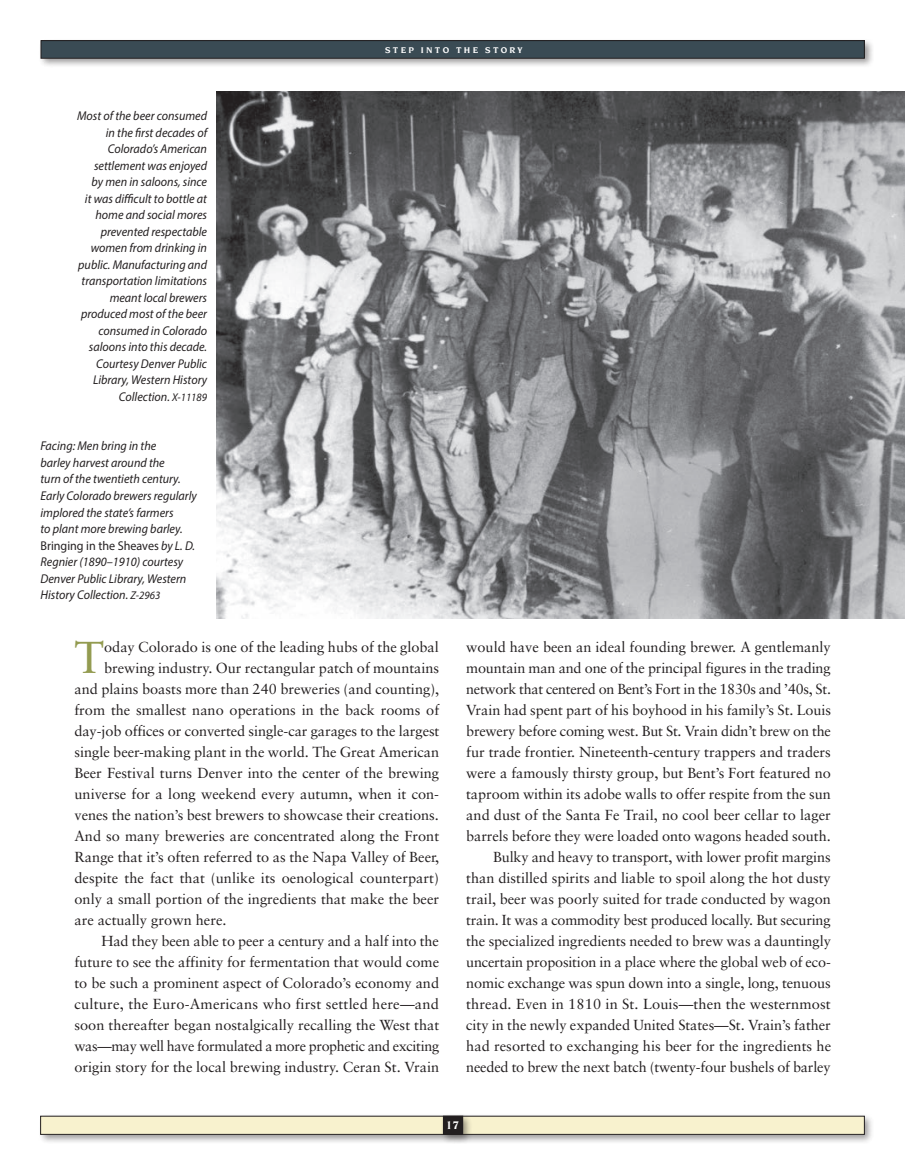
<style>
.page{position:relative;width:905px;height:1175px;background:#fff}
.page>*{position:absolute;margin:0;border:0;box-sizing:border-box;transform-origin:0 0}
.t1{font:44.7px "Sabon";color:#939b50}
.t2{font:14.55px/21px "Sabon";color:#231f20;text-align:right}
.t3{font:14.55px "Sabon";letter-spacing:-.025em;color:#231f20}
.t4{font:italic 12.75px/16.5px "Myriad Pro";color:#231f20;text-align:right;scale:.95 1}
.t5{font:700 12px "Novarese";color:#fff}
.t6{font:700 9px "Novarese";letter-spacing:.25em;color:#fff}
.s1{font-size:11.25px}
.s2{font-style:normal}
</style>
<div class="page">
<div style="left:38px;top:1113px;width:836px;height:31px;background:#231f20;opacity:.45"></div>
<div style="left:41px;top:1116px;width:823px;height:18px;background:#f8f2ce"></div>
<div style="left:440px;top:1113px;width:32px;height:31px;background:#231f20;opacity:.45"></div>
<div style="left:443px;top:1116px;width:19px;height:18px;background:#231f20"></div>
<div style="left:443px;top:1116px;width:20px;height:18px;border:1px solid #231f20"></div>
<div style="left:38px;top:38px;width:836px;height:30px;background:#231f20;opacity:.45"></div>
<div style="left:41px;top:41px;width:823px;height:17px;background:#3a4b54"></div>
<div style="left:41px;top:41px;width:823px;height:17px;border:1px solid #231f20"></div>
<img style="left:216px;top:91px;width:688px;height:527px">
<p class="t4" style="left:77px;top:107px;width:138px">Most of the beer consumed in the first decades of<br>Colorado’s American settlement was enjoyed<br>by men in saloons, since<br>it was difficult to bottle at home and social mores prevented respectable women from drinking in public. Manufacturing and transportation limitations meant local brewers produced most of the beer consumed in Colorado saloons into this decade.<br>Courtesy Denver Public<br>Library, Western History<br>Collection. <span class="s1">X-11189</span></p>
<p class="t4" style="left:40px;top:438px;width:166px;text-align:left">Facing: Men bring in the<br>barley harvest around the<br>turn of the twentieth century.<br>Early Colorado brewers regularly implored the state’s farmers<br>to plant more brewing barley.<br><span class="s2">Bringing in the Sheaves</span> by L. D.<br>Regnier (1890–1910) courtesy<br>Denver Public Library, Western<br>History Collection. <span class="s1">Z-2963</span></p>
<p class="t6" style="left:385px;top:45px;width:139px">STEP INTO THE STORY</p>
<h1 class="t1" style="left:74px;top:631px;width:31px">T</h1>
<p class="t2" style="left:104px;top:636px;width:336px">oday Colorado is one of the leading hubs of the global</p>
<p class="t2" style="left:104px;top:657px;width:336px">brewing industry. Our rectangular patch of mountains</p>
<p class="t2" style="left:74px;top:678px;width:366px">and plains boasts more than 240 breweries (and counting),</p>
<p class="t2" style="left:74px;top:699px;width:366px">from the smallest nano operations in the back rooms of</p>
<p class="t2" style="left:74px;top:720px;width:366px">day-job offices or converted single-car garages to the largest</p>
<p class="t2" style="left:74px;top:741px;width:366px">single beer-making plant in the world. The Great American</p>
<p class="t2" style="left:74px;top:762px;width:366px">Beer Festival turns Denver into the center of the brewing</p>
<p class="t2" style="left:74px;top:783px;width:366px">universe for a long weekend every autumn, when it con-</p>
<p class="t2" style="left:74px;top:804px;width:366px">venes the nation’s best brewers to showcase their creations.</p>
<p class="t2" style="left:74px;top:825px;width:366px">And so many breweries are concentrated along the Front</p>
<p class="t2" style="left:74px;top:846px;width:366px">Range that it’s often referred to as the Napa Valley of Beer,</p>
<p class="t2" style="left:74px;top:867px;width:366px">despite the fact that (unlike its oenological counterpart)</p>
<p class="t2" style="left:74px;top:888px;width:366px">only a small portion of the ingredients that make the beer</p>
<p class="t2" style="left:74px;top:909px;width:153px">are actually grown here.</p>
<p class="t2" style="left:101px;top:930px;width:339px">Had they been able to peer a century and a half into the</p>
<p class="t2" style="left:74px;top:951px;width:366px">future to see the affinity for fermentation that would come</p>
<p class="t2" style="left:74px;top:972px;width:366px">to be such a prominent aspect of Colorado’s economy and</p>
<p class="t2" style="left:74px;top:993px;width:366px">culture, the Euro-Americans who first settled here—and</p>
<p class="t2" style="left:74px;top:1014px;width:366px">soon thereafter began nostalgically recalling the West that</p>
<p class="t3" style="left:74px;top:1037px;width:366px">was—may well have formulated a more prophetic and exciting</p>
<p class="t2" style="left:74px;top:1056px;width:366px">origin story for the local brewing industry. Ceran St. Vrain</p>
<p class="t2" style="left:466px;top:636px;width:366px">would have been an ideal founding brewer. A gentlemanly mountain man and one of the principal figures in the trading network that centered on Bent’s Fort in the 1830s and ’40s, St.<br>Vrain had spent part of his boyhood in his family’s St. Louis brewery before coming west. But St. Vrain didn’t brew on the fur trade frontier. Nineteenth-century trappers and traders were a famously thirsty group, but Bent’s Fort featured no taproom within its adobe walls to offer respite from the sun and dust of the Santa Fe Trail, no cool beer cellar to lager barrels before they were loaded onto wagons headed south.<br>Bulky and heavy to transport, with lower profit margins than distilled spirits and liable to spoil along the hot dusty trail, beer was poorly suited for trade conducted by wagon train. It was a commodity best produced locally. But securing the specialized ingredients needed to brew was a dauntingly uncertain proposition in a place where the global web of eco&shy;nomic exchange was spun down into a single, long, tenuous thread. Even in 1810 in St. Louis—then the westernmost city in the newly expanded United States—St. Vrain’s father had resorted to exchanging his beer for the ingredients he needed to brew the next batch (twenty-four bushels of barley</p>
<p class="t5" style="left:446px;top:1118px;width:15px">17</p>
</div>
